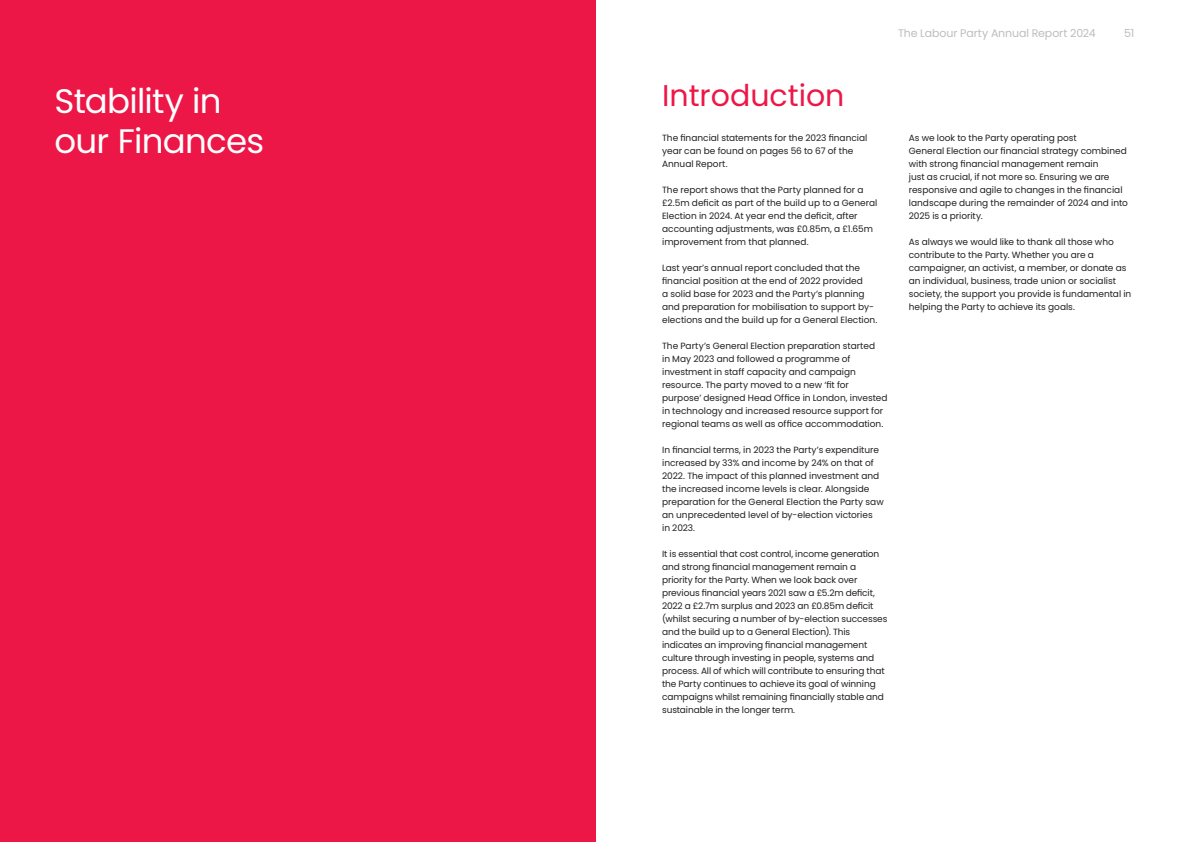
<style>
.page{position:relative;width:1191px;height:842px;background:#fff}
.page>*{position:absolute;margin:0;border:0;box-sizing:border-box;transform-origin:0 0}
.t1{font:34px/40px "Poppins";letter-spacing:-.02em;color:#fff}
.t2{font:30px "Poppins";color:#ed1747}
.t3{font:11px "Poppins";letter-spacing:-.01em;color:#bcbdc0}
.Body_Text{font:9px/13px "Poppins";letter-spacing:-.005em;color:#231f20}
</style>
<div class="page">
<div style="left:0;top:0;width:595px;height:842px;background:#ed1747"></div>
<p class="t3" style="left:898px;top:27px;width:199px">The Labour Party Annual Report 2024</p>
<p class="t3" style="left:1124px;top:27px;width:12px">51</p>
<p class="t1" style="left:55px;top:81px;width:211px">Stability in our Finances</p>
<p class="t2" style="left:662px;top:78px;width:184px">Introduction</p>
<p class="Body_Text" style="left:662px;top:131px;width:207px">The financial statements for the 2023 financial year can be found on pages 56 to 67 of the<br>Annual Report.</p>
<p class="Body_Text" style="left:662px;top:183px;width:217px">The report shows that the Party planned for a £2.5m deficit as part of the build up to a General Election in 2024. At year end the deficit, after accounting adjustments, was £0.85m, a £1.65m improvement from that planned.</p>
<p class="Body_Text" style="left:662px;top:261px;width:217px">Last year’s annual report concluded that the financial position at the end of 2022 provided<br>a solid base for 2023 and the Party’s planning and preparation for mobilisation to support by&shy;elections and the build up for a General Election.</p>
<p class="Body_Text" style="left:662px;top:339px;width:227px">The Party’s General Election preparation started<br>in May 2023 and followed a programme of investment in staff capacity and campaign resource. The party moved to a new ‘fit for purpose’ designed Head Office in London, invested in technology and increased resource support for regional teams as well as office accommodation.</p>
<p class="Body_Text" style="left:662px;top:443px;width:223px">In financial terms, in 2023 the Party’s expenditure increased by 33% and income by 24% on that of 2022. The impact of this planned investment and the increased income levels is clear. Alongside preparation for the General Election the Party saw an unprecedented level of by-election victories<br>in 2023.</p>
<p class="Body_Text" style="left:662px;top:547px;width:227px">It is essential that cost control, income generation and strong financial management remain a priority for the Party. When we look back over previous financial years 2021 saw a £5.2m deficit, 2022 a £2.7m surplus and 2023 an £0.85m deficit (whilst securing a number of by-election successes and the build up to a General Election). This indicates an improving financial management culture through investing in people, systems and process. All of which will contribute to ensuring that the Party continues to achieve its goal of winning campaigns whilst remaining financially stable and sustainable in the longer term.</p>
<p class="Body_Text" style="left:909px;top:131px;width:221px">As we look to the Party operating post<br>General Election our financial strategy combined with strong financial management remain<br>just as crucial, if not more so. Ensuring we are responsive and agile to changes in the financial landscape during the remainder of 2024 and into 2025 is a priority.</p>
<p class="Body_Text" style="left:909px;top:235px;width:224px">As always we would like to thank all those who contribute to the Party. Whether you are a campaigner, an activist, a member, or donate as an individual, business, trade union or socialist society, the support you provide is fundamental in helping the Party to achieve its goals.</p>
</div>
